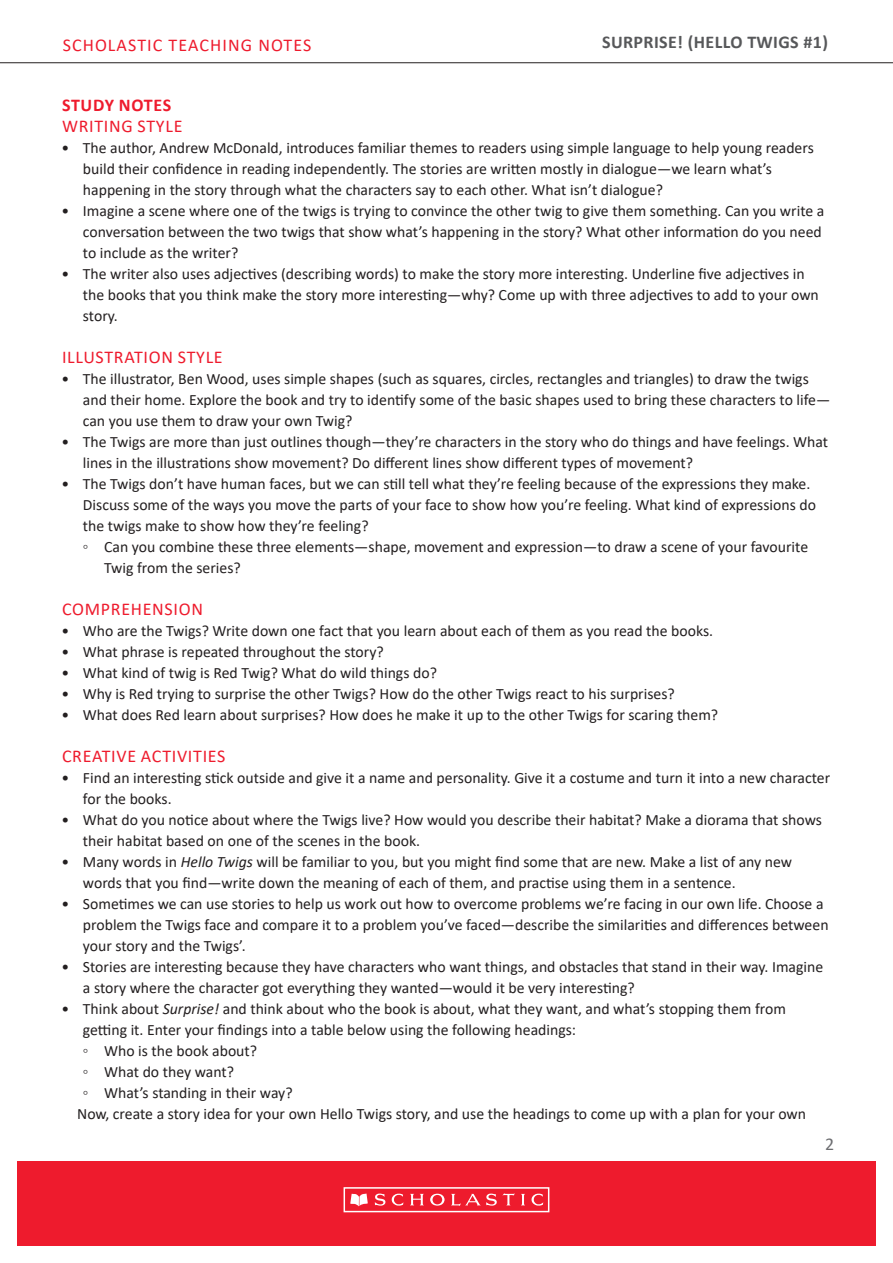
<style>
.page{position:relative;width:893px;height:1263px;background:#fff}
.page>*{position:absolute;margin:0;border:0;box-sizing:border-box;transform-origin:0 0}
.SUB_HEAD_2{font:18px "Calibri";letter-spacing:.04em;color:#ee1b2d}
.SUB_HEAD_2-2{font:18px "Calibri";letter-spacing:.06em;color:#ee1b2d}
.t1{font:700 18px "Calibri";letter-spacing:.02em;color:#57585a}
.SUB_HEAD_1{font:700 18px "Calibri";letter-spacing:.035em;color:#ee1b2d}
.t2{font:18px "Calibri";color:#6c6d70}
.Bullet_points_copy_2{font:15.75px/21px "Calibri";color:#231f20}
.s1{font-style:italic}
</style>
<div class="page">
<hr style="left:0;top:62px;width:893px;height:1px;background:#231f20">
<div style="left:17px;top:1161px;width:859px;height:85px;background:#ee1b2d"></div>
<div style="left:344px;top:1187px;width:205px;height:25px;border:2px solid #fff"></div>
<svg style="left:350px;top:1193px;width:18px;height:13px"></svg>
<svg style="left:375px;top:1193px;width:28px;height:13px"></svg>
<svg style="left:410px;top:1194px;width:14px;height:11px"></svg>
<svg style="left:521px;top:1194px;width:4px;height:11px"></svg>
<svg style="left:531px;top:1193px;width:12px;height:13px"></svg>
<svg style="left:430px;top:1194px;width:15px;height:11px"></svg>
<svg style="left:451px;top:1193px;width:64px;height:13px"></svg>
<p class="SUB_HEAD_2-2" style="left:63px;top:32px;width:250px">SCHOLASTIC TEACHING NOTES</p>
<p class="t1" style="left:602px;top:30px;width:227px">SURPRISE! (HELLO TWIGS #1)</p>
<p class="SUB_HEAD_1" style="left:62px;top:92px;width:111px">STUDY NOTES</p>
<p class="SUB_HEAD_2" style="left:62px;top:113px;width:122px">WRITING STYLE</p>
<p class="Bullet_points_copy_2" style="left:83px;top:137px;width:732px;text-indent:-21px">• The author, Andrew McDonald, introduces familiar themes to readers using simple language to help young readers build their confidence in reading independently. The stories are written mostly in dialogue—we learn what’s happening in the story through what the characters say to each other. What isn’t dialogue?</p>
<p class="Bullet_points_copy_2" style="left:83px;top:200px;width:743px;text-indent:-21px">• Imagine a scene where one of the twigs is trying to convince the other twig to give them something. Can you write a conversation between the two twigs that show what’s happening in the story? What other information do you need to include as the writer?</p>
<p class="Bullet_points_copy_2" style="left:83px;top:263px;width:737px;text-indent:-21px">• The writer also uses adjectives (describing words) to make the story more interesting. Underline five adjectives in the books that you think make the story more interesting—why? Come up with three adjectives to add to your own story.</p>
<p class="SUB_HEAD_2" style="left:62px;top:344px;width:162px">ILLUSTRATION STYLE</p>
<p class="Bullet_points_copy_2" style="left:83px;top:368px;width:749px;text-indent:-21px">• The illustrator, Ben Wood, uses simple shapes (such as squares, circles, rectangles and triangles) to draw the twigs and their home. Explore the book and try to identify some of the basic shapes used to bring these characters to life— can you use them to draw your own Twig?</p>
<p class="Bullet_points_copy_2" style="left:83px;top:431px;width:747px;text-indent:-21px">• The Twigs are more than just outlines though—they’re characters in the story who do things and have feelings. What lines in the illustrations show movement? Do different lines show different types of movement?</p>
<p class="Bullet_points_copy_2" style="left:83px;top:473px;width:735px;text-indent:-21px">• The Twigs don’t have human faces, but we can still tell what they’re feeling because of the expressions they make.<br>Discuss some of the ways you move the parts of your face to show how you’re feeling. What kind of expressions do the twigs make to show how they’re feeling?</p>
<p class="Bullet_points_copy_2" style="left:104px;top:536px;width:705px;text-indent:-21px">◦ Can you combine these three elements—shape, movement and expression—to draw a scene of your favourite<br>Twig from the series?</p>
<p class="SUB_HEAD_2" style="left:62px;top:596px;width:143px">COMPREHENSION</p>
<p class="Bullet_points_copy_2" style="left:62px;top:620px;width:653px">• Who are the Twigs? Write down one fact that you learn about each of them as you read the books.</p>
<p class="Bullet_points_copy_2" style="left:62px;top:641px;width:324px">• What phrase is repeated throughout the story?</p>
<p class="Bullet_points_copy_2" style="left:62px;top:662px;width:377px">• What kind of twig is Red Twig? What do wild things do?</p>
<p class="Bullet_points_copy_2" style="left:62px;top:683px;width:615px">• Why is Red trying to surprise the other Twigs? How do the other Twigs react to his surprises?</p>
<p class="Bullet_points_copy_2" style="left:62px;top:704px;width:658px">• What does Red learn about surprises? How does he make it up to the other Twigs for scaring them?</p>
<p class="SUB_HEAD_2" style="left:62px;top:743px;width:165px">CREATIVE ACTIVITIES</p>
<p class="Bullet_points_copy_2" style="left:83px;top:767px;width:749px;text-indent:-21px">• Find an interesting stick outside and give it a name and personality. Give it a costume and turn it into a new character for the books.</p>
<p class="Bullet_points_copy_2" style="left:83px;top:809px;width:740px;text-indent:-21px">• What do you notice about where the Twigs live? How would you describe their habitat? Make a diorama that shows their habitat based on one of the scenes in the book.</p>
<p class="Bullet_points_copy_2" style="left:83px;top:851px;width:711px;text-indent:-21px">• Many words in <span class="s1">Hello Twigs</span> will be familiar to you, but you might find some that are new. Make a list of any new words that you find—write down the meaning of each of them, and practise using them in a sentence.</p>
<p class="Bullet_points_copy_2" style="left:83px;top:893px;width:747px;text-indent:-21px">• Sometimes we can use stories to help us work out how to overcome problems we’re facing in our own life. Choose a problem the Twigs face and compare it to a problem you’ve faced—describe the similarities and differences between your story and the Twigs’.</p>
<p class="Bullet_points_copy_2" style="left:83px;top:956px;width:742px;text-indent:-21px">• Stories are interesting because they have characters who want things, and obstacles that stand in their way. Imagine a story where the character got everything they wanted—would it be very interesting?</p>
<p class="Bullet_points_copy_2" style="left:83px;top:998px;width:705px;text-indent:-21px">• Think about <span class="s1">Surprise!</span> and think about who the book is about, what they want, and what’s stopping them from getting it. Enter your findings into a table below using the following headings:</p>
<p class="Bullet_points_copy_2" style="left:83px;top:1040px;width:176px">◦ Who is the book about?</p>
<p class="Bullet_points_copy_2" style="left:83px;top:1061px;width:153px">◦ What do they want?</p>
<p class="Bullet_points_copy_2" style="left:83px;top:1082px;width:211px">◦ What’s standing in their way?</p>
<p class="Bullet_points_copy_2" style="left:77px;top:1103px;width:730px">Now, create a story idea for your own Hello Twigs story, and use the headings to come up with a plan for your own</p>
<p class="t2" style="left:825px;top:1131px;width:11px">2</p>
</div>
